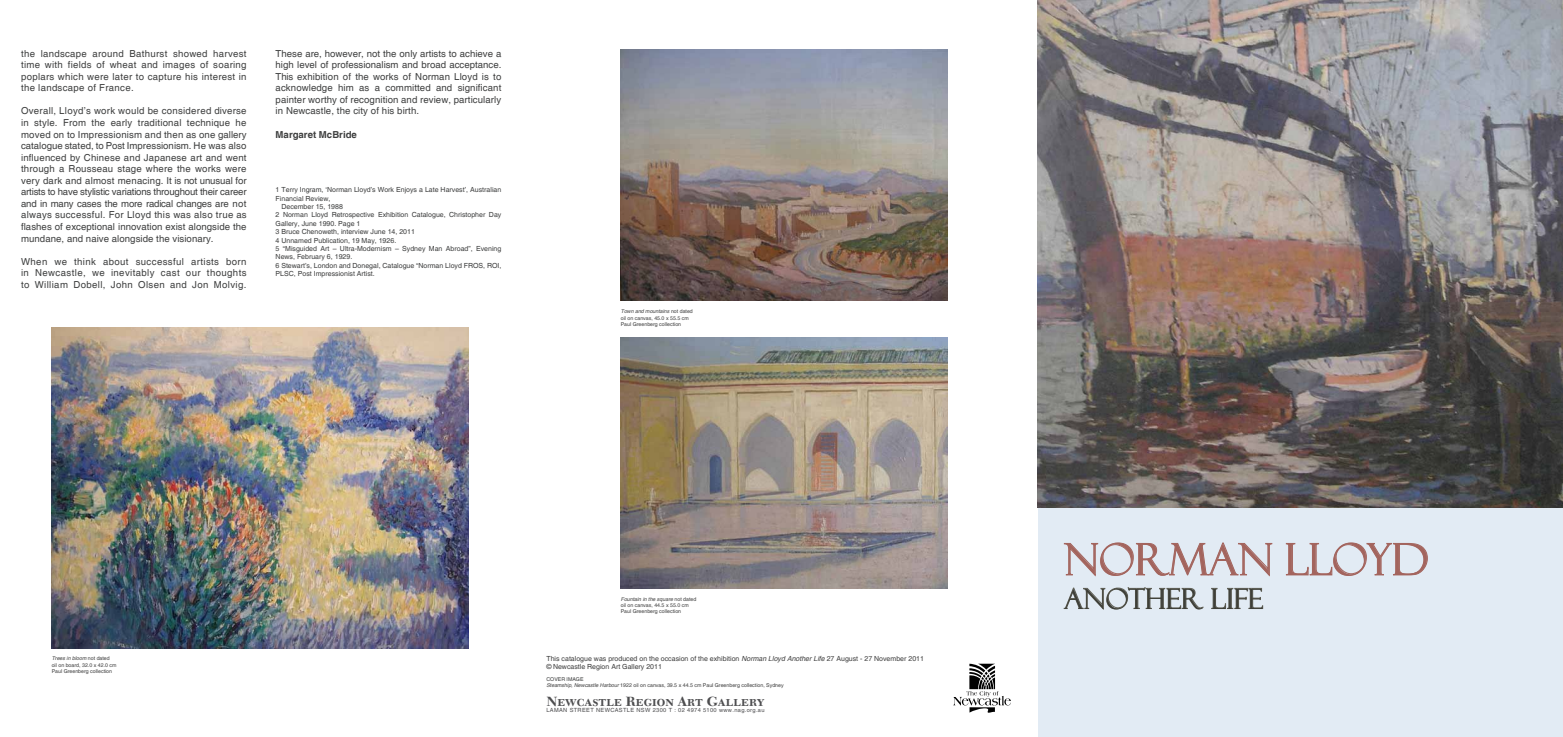
<style>
.page{position:relative;width:1563px;height:737px;background:#fff}
.page>*{position:absolute;margin:0;border:0;box-sizing:border-box;transform-origin:0 0}
.t1{font:43.75px "Felix Titling";color:#a3645d}
.t2{font:28px "Felix Titling";color:#3d3e37}
.t3{font:14px "New Caledonia Bold SC";color:#4d4d4f}
.t4{font:9.62px/11.5px "Helvetica";letter-spacing:.02em;color:#3e3f3f;text-align:justify}
.t5{font:700 9.62px "Helvetica";color:#3e3f3f}
.t6{font:7px "Helvetica";color:#3e3f3f}
.t7{font:7px/8.4px "Helvetica";color:#3f3f3f}
.t8{font:5.69px "Helvetica";letter-spacing:.06em;color:#4d4d4f}
.t9{font:5.25px/6.3px "Helvetica";color:#3f3f3f}
.s1{font-style:italic}
.s2{color:#3e3f3f}
</style>
<div class="page">
<div style="left:1038px;top:0;width:525px;height:737px;background:#e2ebf4"></div>
<img style="left:1038px;top:0;width:525px;height:507px">
<svg style="left:1064px;top:542px;width:208px;height:34px"></svg>
<svg style="left:1286px;top:542px;width:141px;height:34px"></svg>
<svg style="left:1064px;top:587px;width:139px;height:23px"></svg>
<svg style="left:1211px;top:588px;width:52px;height:21px"></svg>
<img style="left:621px;top:337px;width:326px;height:251px">
<svg style="left:953px;top:663px;width:58px;height:49px"></svg>
<img style="left:621px;top:50px;width:326px;height:251px">
<img style="left:52px;top:327px;width:417px;height:321px">
<p class="t4" style="left:21px;top:48px;width:227px">the landscape around Bathurst showed harvest time with fields of wheat and images of soaring poplars which were later to capture his interest in the landscape of France.</p>
<p class="t4" style="left:21px;top:106px;width:227px">Overall, Lloyd’s work would be considered diverse in style. From the early traditional technique he moved on to Impressionism and then as one gallery catalogue stated, to Post Impressionism. He was also influenced by Chinese and Japanese art and went through a Rousseau stage where the works were very dark and almost menacing. It is not unusual for artists to have stylistic variations throughout their career and in many cases the more radical changes are not always successful. For Lloyd this was also true as flashes of exceptional innovation exist alongside the mundane, and naive alongside the visionary.</p>
<p class="t4" style="left:21px;top:256px;width:227px">When we think about successful artists born in Newcastle, we inevitably cast our thoughts to William Dobell, John Olsen and Jon Molvig.</p>
<p class="t4" style="left:276px;top:48px;width:227px">These are, however, not the only artists to achieve a high level of professionalism and broad acceptance.<br>This exhibition of the works of Norman Lloyd is to acknowledge him as a committed and significant painter worthy of recognition and review, particularly in Newcastle, the city of his birth.</p>
<p class="t5" style="left:276px;top:128px;width:83px">Margaret McBride</p>
<p class="t6" style="left:276px;top:186px;width:227px">1 Terry Ingram, ‘Norman Lloyd’s Work Enjoys a Late Harvest’, Australian</p>
<p class="t6" style="left:276px;top:194px;width:56px">Financial Review,</p>
<p class="t6" style="left:281px;top:202px;width:63px">December 15, 1988</p>
<p class="t6" style="left:276px;top:211px;width:227px">2 Norman Lloyd Retrospective Exhibition Catalogue, Christopher Day</p>
<p class="t6" style="left:276px;top:219px;width:86px">Gallery, June 1990. Page 1</p>
<p class="t6" style="left:276px;top:228px;width:141px">3 Bruce Chenoweth, interview June 14, 2011</p>
<p class="t6" style="left:276px;top:236px;width:122px">4 Unnamed Publication, 19 May, 1926.</p>
<p class="t6" style="left:276px;top:244px;width:227px">5 “Misguided Art – Ultra-Modernism – Sydney Man Abroad”, Evening</p>
<p class="t6" style="left:276px;top:253px;width:78px">News, February 6, 1929.</p>
<p class="t6" style="left:276px;top:261px;width:227px">6 Stewart’s, London and Donegal, Catalogue “Norman Lloyd FROS, ROI,</p>
<p class="t6" style="left:276px;top:270px;width:101px">PLSC, Post Impressionist Artist.</p>
<p class="t9" style="left:621px;top:308px;width:74px"><span class="s1">Town and mountains</span> not dated oil on canvas, 45.0 x 55.5 cm<br>Paul Greenberg collection</p>
<p class="t9" style="left:52px;top:655px;width:66px"><span class="s1">Trees in bloom</span> not dated<br>oil on board, 32.0 x 42.0 cm<br>Paul Greenberg collection</p>
<p class="t9" style="left:621px;top:596px;width:77px"><span class="s1">Fountain in the square</span> not dated oil on canvas, 44.5 x 55.0 cm<br>Paul Greenberg collection</p>
<p class="t7" style="left:546px;top:654px;width:379px">This catalogue was produced on the occasion of the exhibition <span class="s1">Norman Lloyd Another Life</span> 27 August - 27 November 2011 © Newcastle Region Art Gallery 2011</p>
<p class="t9" style="left:546px;top:676px;width:239px"><span class="s2">COVER IMAGE<br></span><span class="s1">Steamship, Newcastle Harbour</span> 1922 oil on canvas, 39.5 x 44.5 cm Paul Greenberg collection, Sydney</p>
<h3 class="t3" style="left:546px;top:692px;width:220px">Newcastle Region Art Gallery</h3>
<p class="t8" style="left:546px;top:707px;width:220px">LAMAN STREET NEWCASTLE NSW 2300 T : 02 4974 5100 www.nag.org.au</p>
<h1 class="t1" style="left:1064px;top:534px;width:366px">NORMAN LLOYD</h1>
<h2 class="t2" style="left:1064px;top:582px;width:200px">ANOTHER LIFE</h2>
</div>
